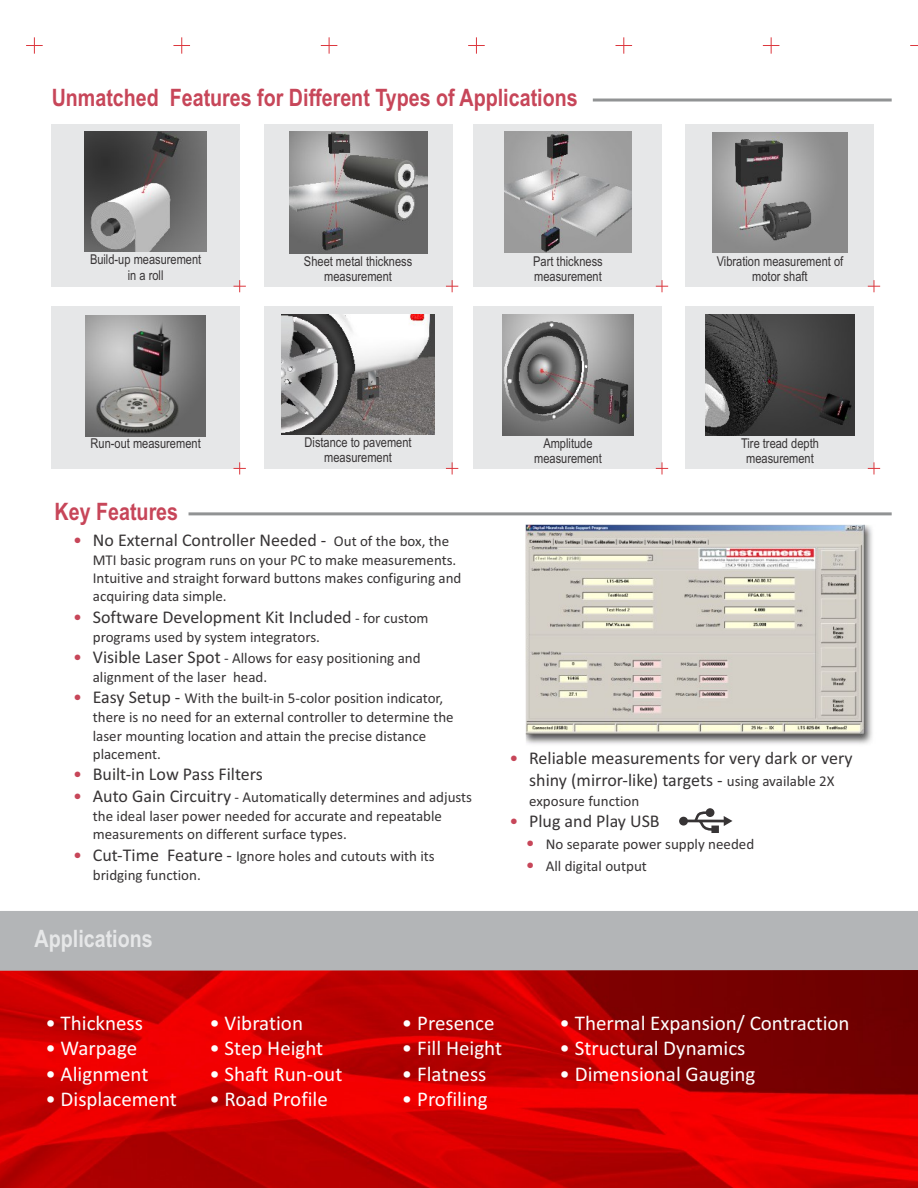
<style>
.page{position:relative;width:918px;height:1188px;background:#fff}
.page>*{position:absolute;margin:0;border:0;box-sizing:border-box;transform-origin:0 0}
.t1{font:700 24px "Arial Narrow";color:#c74659}
.t2{font:700 24px "Arial Narrow";color:#e6e7e8}
.t3{font:21px "Calibri";color:#fefefe}
.t4{font:18px/21.9px "Calibri";color:#373435;text-align:center}
.t5{font:15px/18.6px "Calibri";color:#373435}
.t6{font:13.5px/15.3px "Arial Narrow";color:#373435;text-align:center}
.s1{color:#c74659}
.s2{font-size:15px}
.s3{font-size:18px;color:#c74659}
.s4{font-size:18px}
</style>
<div class="page">
<img style="left:0;top:971px;width:918px;height:217px">
<div style="left:0;top:911px;width:918px;height:60px;background:#b3b5b7"></div>
<svg style="left:26px;top:37px;width:17px;height:17px"></svg>
<svg style="left:173px;top:37px;width:17px;height:17px"></svg>
<svg style="left:321px;top:37px;width:16px;height:17px"></svg>
<svg style="left:468px;top:37px;width:17px;height:17px"></svg>
<svg style="left:616px;top:37px;width:16px;height:17px"></svg>
<svg style="left:763px;top:37px;width:16px;height:17px"></svg>
<img style="left:525px;top:524px;width:348px;height:220px">
<hr style="left:189px;top:512px;width:703px;height:3px;background:#919394">
<svg style="left:679px;top:808px;width:54px;height:25px"></svg>
<div style="left:52px;top:306px;width:188px;height:162px;background:#e6e7e8"></div>
<img style="left:86px;top:315px;width:119px;height:121px">
<svg style="left:234px;top:462px;width:12px;height:13px"></svg>
<div style="left:264px;top:306px;width:188px;height:162px;background:#e6e7e8"></div>
<img style="left:282px;top:315px;width:153px;height:120px">
<svg style="left:446px;top:462px;width:12px;height:13px"></svg>
<div style="left:686px;top:306px;width:188px;height:162px;background:#e6e7e8"></div>
<img style="left:706px;top:315px;width:148px;height:120px">
<svg style="left:868px;top:462px;width:12px;height:13px"></svg>
<div style="left:686px;top:124px;width:188px;height:162px;background:#e6e7e8"></div>
<img style="left:712px;top:132px;width:136px;height:121px">
<svg style="left:868px;top:280px;width:12px;height:12px"></svg>
<div style="left:264px;top:124px;width:188px;height:162px;background:#e6e7e8"></div>
<img style="left:289px;top:132px;width:138px;height:121px">
<svg style="left:446px;top:280px;width:12px;height:12px"></svg>
<div style="left:474px;top:124px;width:188px;height:162px;background:#e6e7e8"></div>
<img style="left:505px;top:132px;width:126px;height:121px">
<svg style="left:656px;top:280px;width:12px;height:12px"></svg>
<div style="left:52px;top:124px;width:188px;height:162px;background:#e6e7e8"></div>
<svg style="left:234px;top:280px;width:12px;height:12px"></svg>
<img style="left:85px;top:131px;width:122px;height:121px">
<div style="left:474px;top:306px;width:188px;height:162px;background:#e6e7e8"></div>
<svg style="left:656px;top:462px;width:12px;height:13px"></svg>
<img style="left:503px;top:314px;width:130px;height:121px">
<hr style="left:593px;top:99px;width:299px;height:3px;background:#919394">
<h1 class="t1" style="left:52px;top:89px;width:528px">Unmatched Features for Different Types of Applications</h1>
<p class="t6" style="left:90px;top:253px;width:113px">Build-up measurement in a roll</p>
<p class="t6" style="left:304px;top:255px;width:110px">Sheet metal thickness measurement</p>
<p class="t6" style="left:533px;top:254px;width:71px;text-align:left">Part thickness measurement</p>
<p class="t6" style="left:717px;top:254px;width:128px">Vibration measurement of motor shaft</p>
<p class="t6" style="left:91px;top:437px;width:112px">Run-out measurement</p>
<p class="t6" style="left:305px;top:436px;width:109px">Distance to pavement measurement</p>
<p class="t6" style="left:741px;top:437px;width:79px">Tire tread depth measurement</p>
<p class="t6" style="left:534px;top:437px;width:69px">Amplitude measurement</p>
<h1 class="t1" style="left:55px;top:502px;width:125px">Key Features</h1>
<p class="t4" style="left:73px;top:530px;width:378px"><span class="s1">•</span> No External Controller Needed - <span class="s2">Out of the box, the</span></p>
<p class="t5" style="left:93px;top:552px;width:370px">MTI basic program runs on your PC to make measurements.<br>Intuitive and straight forward buttons makes configuring and acquiring data simple.</p>
<p class="t4" style="left:73px;top:607px;width:357px"><span class="s1">•</span> Software Development Kit Included <span class="s2">- for custom</span></p>
<p class="t5" style="left:93px;top:629px;width:229px">programs used by system integrators.</p>
<p class="t5" style="left:93px;top:650px;width:329px;line-height:19px;text-indent:-20px"><span class="s3">•</span> <span class="s4">Visible Laser Spot</span> - Allows for easy positioning and alignment of the laser head.</p>
<p class="t5" style="left:93px;top:690px;width:362px;text-indent:-20px"><span class="s3">•</span> <span class="s4">Easy Setup -</span> With the built-in 5-color position indicator, there is no need for an external controller to determine the laser mounting location and attain the precise distance placement.</p>
<p class="t4" style="left:73px;top:765px;width:191px"><span class="s1">•</span> Built-in Low Pass Filters</p>
<p class="t5" style="left:93px;top:789px;width:381px;text-indent:-20px"><span class="s3">•</span> <span class="s4">Auto Gain Circuitry</span> - Automatically determines and adjusts the ideal laser power needed for accurate and repeatable measurements on different surface types.</p>
<p class="t5" style="left:93px;top:847px;width:344px;line-height:19px;text-indent:-20px"><span class="s3">•</span> <span class="s4">Cut-Time Feature -</span> Ignore holes and cutouts with its bridging function.</p>
<h1 class="t2" style="left:35px;top:930px;width:120px">Applications</h1>
<p class="t4" style="left:509px;top:749px;width:345px"><span class="s1">•</span> Reliable measurements for very dark or very shiny (mirror-like) targets - <span class="s2">using available 2X</span></p>
<p class="t5" style="left:529px;top:792px;width:112px">exposure function</p>
<p class="t4" style="left:509px;top:811px;width:152px"><span class="s1">•</span> Plug and Play USB</p>
<p class="t5" style="left:526px;top:836px;width:230px"><span class="s3">•</span> No separate power supply needed</p>
<p class="t5" style="left:526px;top:858px;width:122px"><span class="s3">•</span> All digital output</p>
<h2 class="t3" style="left:45px;top:1014px;width:99px">• Thickness</h2>
<h2 class="t3" style="left:45px;top:1039px;width:93px">• Warpage</h2>
<h2 class="t3" style="left:45px;top:1065px;width:105px">• Alignment</h2>
<h2 class="t3" style="left:45px;top:1091px;width:133px">• Displacement</h2>
<h2 class="t3" style="left:209px;top:1014px;width:95px">• Vibration</h2>
<h2 class="t3" style="left:209px;top:1039px;width:115px">• Step Height</h2>
<h2 class="t3" style="left:209px;top:1065px;width:135px">• Shaft Run-out</h2>
<h2 class="t3" style="left:209px;top:1091px;width:120px">• Road Profile</h2>
<h2 class="t3" style="left:402px;top:1014px;width:94px">• Presence</h2>
<h2 class="t3" style="left:402px;top:1039px;width:102px">• Fill Height</h2>
<h2 class="t3" style="left:402px;top:1065px;width:86px">• Flatness</h2>
<h2 class="t3" style="left:402px;top:1091px;width:87px">• Profiling</h2>
<h2 class="t3" style="left:560px;top:1014px;width:292px">• Thermal Expansion/ Contraction</h2>
<h2 class="t3" style="left:560px;top:1039px;width:187px">• Structural Dynamics</h2>
<h2 class="t3" style="left:560px;top:1065px;width:197px">• Dimensional Gauging</h2>
</div>
